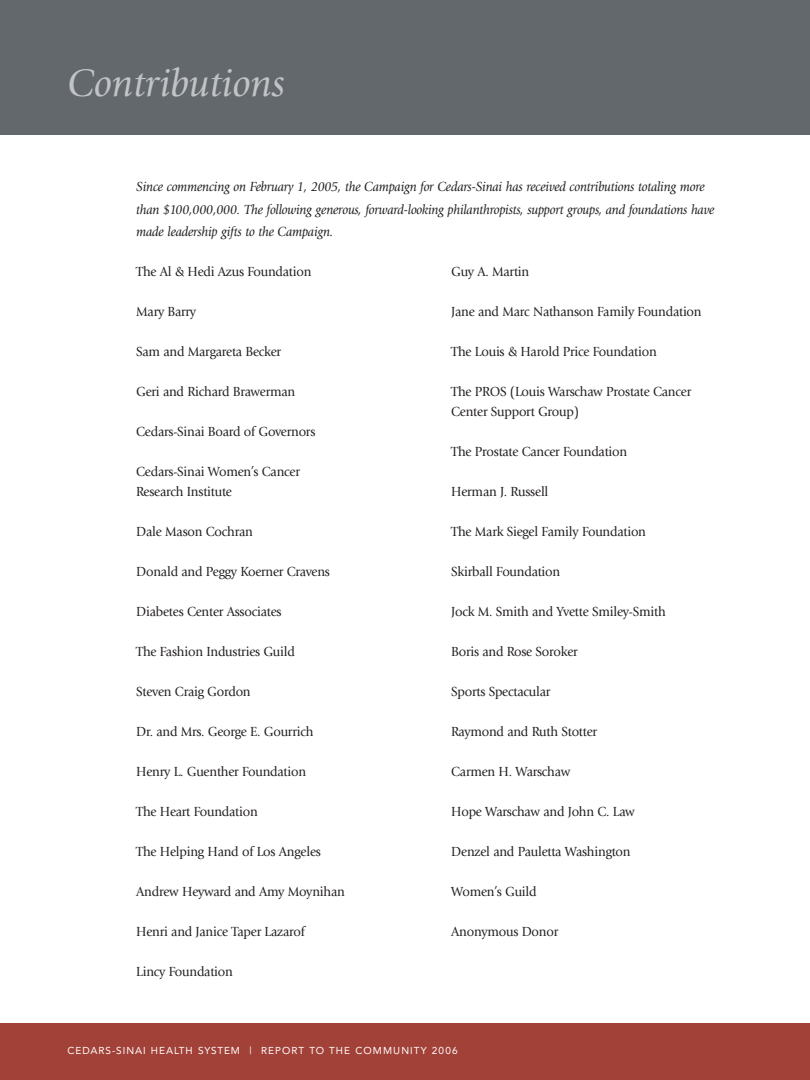
<style>
.page{position:relative;width:810px;height:1080px;background:#fff}
.page>*{position:absolute;margin:0;border:0;box-sizing:border-box;transform-origin:0 0}
.t1{font:italic 40px "Giovanni";color:#c2c3c6}
.t2{font:13.75px/20px "Giovanni";letter-spacing:-.015em;color:#231f20;scale:.95 1}
.t3{font:italic 13.75px/22.5px "Giovanni";letter-spacing:-.015em;color:#231f20;scale:.95 1}
.t4{font:10px "Avenir";letter-spacing:.1em;color:#fff}
</style>
<div class="page">
<div style="left:0;top:1024px;width:810px;height:56px;background:#a24138"></div>
<div style="left:0;top:0;width:810px;height:135px;background:#62686b"></div>
<h1 class="t1" style="left:68px;top:67px;width:219px">Contributions</h1>
<p class="t3" style="left:136px;top:176px;width:610px">Since commencing on February 1, 2005, the Campaign for Cedars-Sinai has received contributions totaling more than $100,000,000. The following generous, forward-looking philanthropists, support groups, and foundations have made leadership gifts to the Campaign.</p>
<p class="t2" style="left:451px;top:262px;width:84px">Guy A. Martin</p>
<p class="t2" style="left:451px;top:302px;width:265px">Jane and Marc Nathanson Family Foundation</p>
<p class="t2" style="left:451px;top:342px;width:218px">The Louis &amp; Harold Price Foundation</p>
<p class="t2" style="left:451px;top:382px;width:254px">The PROS (Louis Warschaw Prostate Cancer<br>Center Support Group)</p>
<p class="t2" style="left:451px;top:442px;width:187px">The Prostate Cancer Foundation</p>
<p class="t2" style="left:451px;top:482px;width:104px">Herman J. Russell</p>
<p class="t2" style="left:451px;top:522px;width:207px">The Mark Siegel Family Foundation</p>
<p class="t2" style="left:451px;top:562px;width:116px">Skirball Foundation</p>
<p class="t2" style="left:451px;top:602px;width:227px">Jock M. Smith and Yvette Smiley-Smith</p>
<p class="t2" style="left:451px;top:642px;width:135px">Boris and Rose Soroker</p>
<p class="t2" style="left:451px;top:682px;width:106px">Sports Spectacular</p>
<p class="t2" style="left:451px;top:722px;width:155px">Raymond and Ruth Stotter</p>
<p class="t2" style="left:451px;top:762px;width:127px">Carmen H. Warschaw</p>
<p class="t2" style="left:451px;top:802px;width:195px">Hope Warschaw and John C. Law</p>
<p class="t2" style="left:451px;top:842px;width:190px">Denzel and Pauletta Washington</p>
<p class="t2" style="left:451px;top:882px;width:92px">Women’s Guild</p>
<p class="t2" style="left:451px;top:922px;width:114px">Anonymous Donor</p>
<p class="t2" style="left:136px;top:262px;width:186px">The Al &amp; Hedi Azus Foundation</p>
<p class="t2" style="left:136px;top:302px;width:65px">Mary Barry</p>
<p class="t2" style="left:136px;top:342px;width:154px">Sam and Margareta Becker</p>
<p class="t2" style="left:136px;top:382px;width:169px">Geri and Richard Brawerman</p>
<p class="t2" style="left:136px;top:422px;width:190px">Cedars-Sinai Board of Governors</p>
<p class="t2" style="left:136px;top:462px;width:174px">Cedars-Sinai Women’s Cancer<br>Research Institute</p>
<p class="t2" style="left:136px;top:522px;width:124px">Dale Mason Cochran</p>
<p class="t2" style="left:136px;top:562px;width:206px">Donald and Peggy Koerner Cravens</p>
<p class="t2" style="left:136px;top:602px;width:154px">Diabetes Center Associates</p>
<p class="t2" style="left:136px;top:642px;width:169px">The Fashion Industries Guild</p>
<p class="t2" style="left:136px;top:682px;width:122px">Steven Craig Gordon</p>
<p class="t2" style="left:136px;top:722px;width:188px">Dr. and Mrs. George E. Gourrich</p>
<p class="t2" style="left:136px;top:762px;width:180px">Henry L. Guenther Foundation</p>
<p class="t2" style="left:136px;top:802px;width:129px">The Heart Foundation</p>
<p class="t2" style="left:136px;top:842px;width:196px">The Helping Hand of Los Angeles</p>
<p class="t2" style="left:136px;top:882px;width:221px">Andrew Heyward and Amy Moynihan</p>
<p class="t2" style="left:136px;top:922px;width:179px">Henri and Janice Taper Lazarof</p>
<p class="t2" style="left:136px;top:962px;width:103px">Lincy Foundation</p>
<p class="t4" style="left:68px;top:1046px;width:392px">CEDARS-SINAI HEALTH SYSTEM | REPORT TO THE COMMUNITY 2006</p>
</div>
